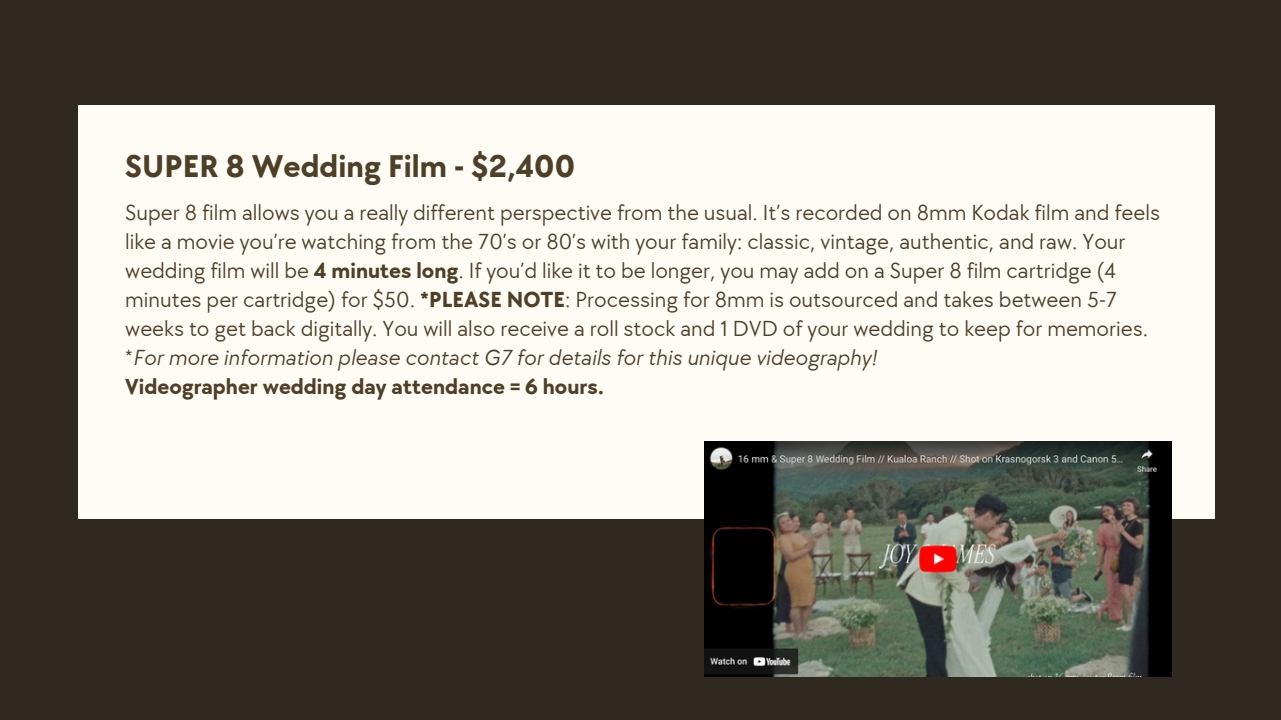
<style>
.page{position:relative;width:1281px;height:720px;background:#30291f}
.page>*{position:absolute;margin:0;border:0;box-sizing:border-box;transform-origin:0 0}
.t1{font:700 32.5px "TT Chocolates";color:#4d3f28}
.t2{font:22.5px/29px "TT Chocolates";color:#4d3f28}
.t3{font:700 22.5px "TT Chocolates";color:#4d3f28}
.s1{font-weight:700}
.s2{font-style:italic}
</style>
<div class="page">
<div style="left:78px;top:106px;width:1137px;height:413px;background:#fffbf5"></div>
<img style="left:704px;top:441px;width:468px;height:236px">
<h1 class="t1" style="left:125px;top:148px;width:451px">SUPER 8 Wedding Film - $2,400</h1>
<p class="t2" style="left:125px;top:198px;width:1036px">Super 8 film allows you a really different perspective from the usual. It’s recorded on 8mm Kodak film and feels like a movie you’re watching from the 70’s or 80’s with your family: classic, vintage, authentic, and raw. Your wedding film will be <span class="s1">4 minutes long</span>. If you’d like it to be longer, you may add on a Super 8 film cartridge (4 minutes per cartridge) for $50. <span class="s1">*PLEASE NOTE</span>: Processing for 8mm is outsourced and takes between 5-7 weeks to get back digitally. You will also receive a roll stock and 1 DVD of your wedding to keep for memories. *<span class="s2">For more information please contact G7 for details for this unique videography!</span></p>
<p class="t3" style="left:125px;top:374px;width:480px">Videographer wedding day attendance = 6 hours.</p>
</div>
